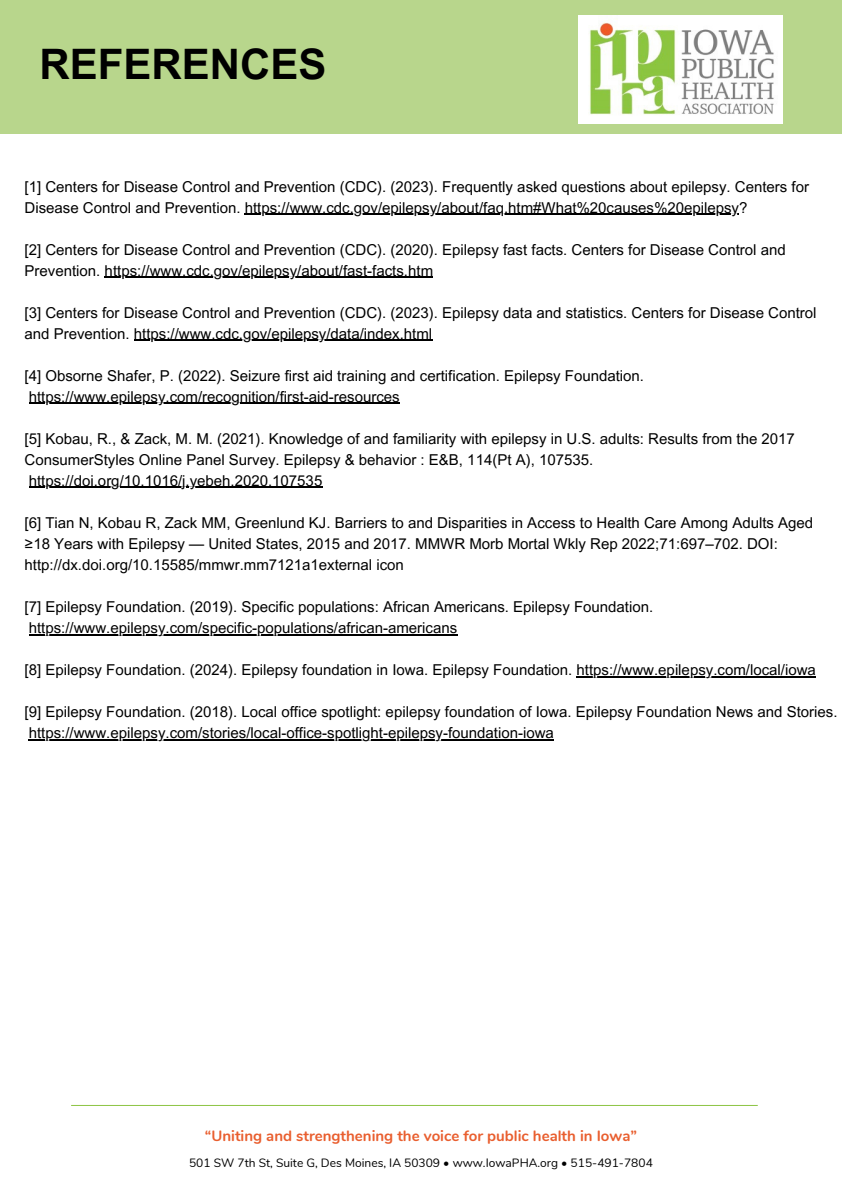
<style>
.page{position:relative;width:842px;height:1191px;background:#fff}
.page>*{position:absolute;margin:0;border:0;box-sizing:border-box;transform-origin:0 0}
.t1{font:700 42px "Arial MT Pro";color:#000}
.t2{font:15px/21px "Arial MT Pro";color:#000}
.t3{font:700 15px "Nunito";color:#e95e2e}
.t4{font:12px "Nunito";color:#000}
</style>
<div class="page">
<div style="left:0;top:0;width:842px;height:134px;background:#b8d68c"></div>
<hr style="left:245px;top:213px;width:494px;height:2px;background:#000">
<hr style="left:105px;top:276px;width:328px;height:2px;background:#000">
<hr style="left:134px;top:339px;width:298px;height:2px;background:#000">
<hr style="left:29px;top:402px;width:371px;height:2px;background:#000">
<hr style="left:29px;top:486px;width:293px;height:2px;background:#000">
<hr style="left:29px;top:633px;width:428px;height:2px;background:#000">
<hr style="left:577px;top:675px;width:239px;height:2px;background:#000">
<hr style="left:29px;top:738px;width:525px;height:2px;background:#000">
<img style="left:578px;top:15px;width:204px;height:108px">
<hr style="left:71px;top:1104px;width:687px;height:1px;background:#8cc443">
<h1 class="t1" style="left:39px;top:48px;width:289px">REFERENCES</h1>
<p class="t2" style="left:25px;top:178px;width:786px">[1] Centers for Disease Control and Prevention (CDC). (2023). Frequently asked questions about epilepsy. Centers for<br>Disease Control and Prevention. https://www.cdc.gov/epilepsy/about/faq.htm#What%20causes%20epilepsy?</p>
<h3 class="t2" style="left:25px;top:241px;width:763px">[2] Centers for Disease Control and Prevention (CDC). (2020). Epilepsy fast facts. Centers for Disease Control and<br>Prevention. https://www.cdc.gov/epilepsy/about/fast-facts.htm</h3>
<h3 class="t2" style="left:25px;top:304px;width:793px">[3] Centers for Disease Control and Prevention (CDC). (2023). Epilepsy data and statistics. Centers for Disease Control and Prevention. https://www.cdc.gov/epilepsy/data/index.html</h3>
<h3 class="t2" style="left:25px;top:367px;width:621px">[4] Obsorne Shafer, P. (2022). Seizure first aid training and certification. Epilepsy Foundation.</h3>
<h3 class="t2" style="left:29px;top:388px;width:372px">https://www.epilepsy.com/recognition/first-aid-resources</h3>
<h3 class="t2" style="left:25px;top:430px;width:772px">[5] Kobau, R., &amp; Zack, M. M. (2021). Knowledge of and familiarity with epilepsy in U.S. adults: Results from the 2017<br>ConsumerStyles Online Panel Survey. Epilepsy &amp; behavior : E&amp;B, 114(Pt A), 107535.</h3>
<h3 class="t2" style="left:29px;top:472px;width:295px">https://doi.org/10.1016/j.yebeh.2020.107535</h3>
<h3 class="t2" style="left:25px;top:514px;width:790px">[6] Tian N, Kobau R, Zack MM, Greenlund KJ. Barriers to and Disparities in Access to Health Care Among Adults Aged ≥18 Years with Epilepsy — United States, 2015 and 2017. MMWR Morb Mortal Wkly Rep 2022;71:697–702. DOI: http://dx.doi.org/10.15585/mmwr.mm7121a1external icon</h3>
<h3 class="t2" style="left:25px;top:598px;width:630px">[7] Epilepsy Foundation. (2019). Specific populations: African Americans. Epilepsy Foundation.</h3>
<h3 class="t2" style="left:29px;top:619px;width:430px">https://www.epilepsy.com/specific-populations/african-americans</h3>
<h3 class="t2" style="left:25px;top:661px;width:793px">[8] Epilepsy Foundation. (2024). Epilepsy foundation in Iowa. Epilepsy Foundation. https://www.epilepsy.com/local/iowa</h3>
<h3 class="t2" style="left:25px;top:703px;width:814px">[9] Epilepsy Foundation. (2018). Local office spotlight: epilepsy foundation of Iowa. Epilepsy Foundation News and Stories.</h3>
<p class="t2" style="left:29px;top:724px;width:527px">https://www.epilepsy.com/stories/local-office-spotlight-epilepsy-foundation-iowa</p>
<p class="t3" style="left:205px;top:1125px;width:434px">“Uniting and strengthening the voice for public health in Iowa”</p>
<p class="t4" style="left:189px;top:1154px;width:465px">501 SW 7th St, Suite G, Des Moines, IA 50309 • www.IowaPHA.org • 515-491-7804</p>
</div>
